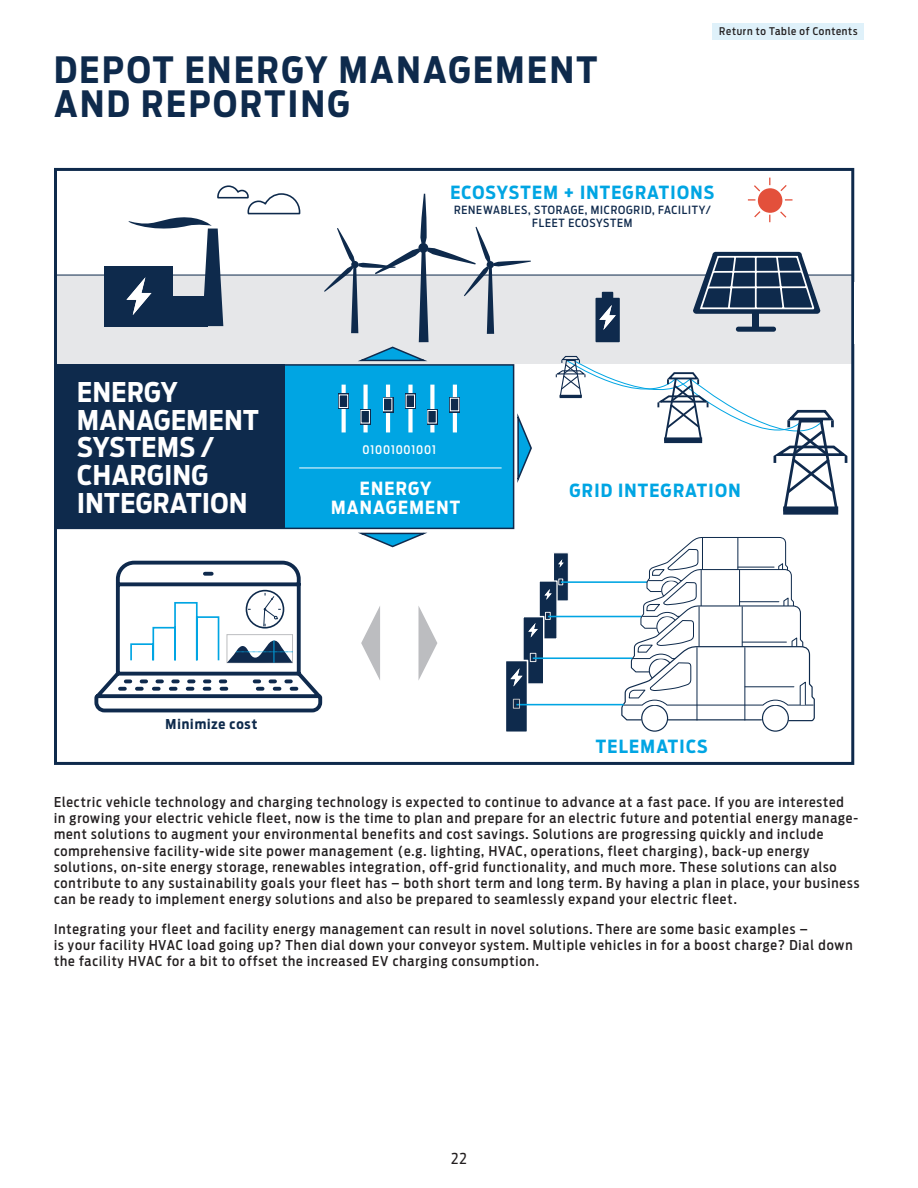
<style>
.page{position:relative;width:918px;height:1188px;background:#fff}
.page>*{position:absolute;margin:0;border:0;box-sizing:border-box;transform-origin:0 0}
.t1{font:700 36px/34.5px "Ford Antenna Cond";letter-spacing:.07em;color:#0e2a4c}
.t2{font:700 27px/27.8px "Ford Antenna Cond";letter-spacing:.02em;color:#fff}
.t3{font:700 18px "Ford Antenna Cond";letter-spacing:.07em;color:#00a5e3}
.t4{font:700 18px/19.4px "Ford Antenna Cond";letter-spacing:.07em;color:#fff;text-align:center}
.t5{font:15px "Ford Antenna Cond";color:#231f20}
.t6{font:500 13.5px/16px "Ford Antenna Cond";letter-spacing:.07em;color:#231f20}
.t7{font:700 13.5px "Ford Antenna Cond";letter-spacing:.07em;color:#0e2a4c}
.t8{font:500 11.7px "Ford Antenna Cond";letter-spacing:.07em;color:#fff}
.t9{font:500 11.25px/13.5px "Ford Antenna Cond";letter-spacing:.07em;color:#0f2a4d;text-align:center}
.t10{font:500 10.5px "Ford Antenna Cond";letter-spacing:.07em;color:#231f20}
</style>
<div class="page">
<div style="left:713px;top:23px;width:151px;height:16px;background:#dff1fa"></div>
<div style="left:55px;top:275px;width:797px;height:89px;background:#e6e7e9"></div>
<hr style="left:56px;top:275px;width:796px;height:1px;background:#0e2a4c">
<div style="left:54px;top:168px;width:800px;height:597px;border:3px solid #0e2a4c"></div>
<div style="left:55px;top:364px;width:459px;height:165px;background:#00a5e3;border:2px solid #0f2a4d"></div>
<div style="left:56px;top:364px;width:229px;height:164px;background:#0e2a4c"></div>
<div style="left:553px;top:552px;width:16px;height:49px;background:#0e2a4c;border:1px solid #fff"></div>
<div style="left:539px;top:580px;width:19px;height:60px;background:#0e2a4c;border:1px solid #fff"></div>
<div style="left:522px;top:616px;width:22px;height:69px;background:#0e2a4c;border:1px solid #fff"></div>
<div style="left:505px;top:660px;width:23px;height:73px;background:#0e2a4c;border:2px solid #fff"></div>
<svg style="left:559px;top:579px;width:4px;height:6px"></svg>
<div style="left:545px;top:612px;width:5px;height:8px;border:1px solid #e6e7e9"></div>
<hr style="left:548px;top:616px;width:94px;height:1px;background:#00a5e3">
<hr style="left:561px;top:581px;width:87px;height:2px;background:#00a5e3">
<div style="left:530px;top:653px;width:6px;height:9px;border:1px solid #e6e7e9"></div>
<svg style="left:642px;top:705px;width:26px;height:26px"></svg>
<div style="left:641px;top:705px;width:27px;height:27px;border:1px solid #0e2a4c;border-radius:50%"></div>
<div style="left:762px;top:705px;width:27px;height:27px;border:1px solid #0e2a4c;border-radius:50%"></div>
<svg style="left:621px;top:537px;width:194px;height:185px"></svg>
<hr style="left:516px;top:704px;width:108px;height:1px;background:#00a5e3">
<hr style="left:533px;top:657px;width:99px;height:2px;background:#00a5e3">
<div style="left:513px;top:699px;width:7px;height:10px;border:1px solid #bcbdc0"></div>
<svg style="left:510px;top:668px;width:12px;height:18px"></svg>
<svg style="left:528px;top:623px;width:10px;height:14px"></svg>
<svg style="left:545px;top:589px;width:7px;height:11px"></svg>
<svg style="left:558px;top:559px;width:6px;height:8px"></svg>
<svg style="left:517px;top:415px;width:15px;height:68px"></svg>
<svg style="left:358px;top:532px;width:68px;height:16px"></svg>
<svg style="left:361px;top:606px;width:19px;height:74px"></svg>
<svg style="left:418px;top:606px;width:19px;height:74px"></svg>
<svg style="left:324px;top:194px;width:207px;height:168px"></svg>
<div style="left:752px;top:310px;width:7px;height:18px;background:#0e2a4c"></div>
<svg style="left:693px;top:252px;width:127px;height:62px"></svg>
<div style="left:736px;top:327px;width:40px;height:5px;background:#0e2a4c;border-radius:3px"></div>
<svg style="left:747px;top:177px;width:46px;height:46px"></svg>
<div style="left:105px;top:266px;width:68px;height:60px;background:#0e2a4c"></div>
<svg style="left:94px;top:560px;width:229px;height:153px"></svg>
<svg style="left:556px;top:355px;width:295px;height:160px"></svg>
<div style="left:408px;top:385px;width:5px;height:47px;background:#fff"></div>
<div style="left:430px;top:385px;width:5px;height:47px;background:#fff"></div>
<hr style="left:453px;top:385px;width:4px;height:47px;background:#fff">
<div style="left:406px;top:394px;width:10px;height:15px;background:#1c3656"></div>
<div style="left:427px;top:409px;width:10px;height:16px;background:#0e2a4c"></div>
<svg style="left:450px;top:397px;width:10px;height:15px"></svg>
<div style="left:406px;top:394px;width:9px;height:14px;background:#0e2a4c;border:1px solid #fff"></div>
<div style="left:427px;top:410px;width:10px;height:14px;background:#0e2a4c;border:1px solid #fff"></div>
<div style="left:450px;top:398px;width:9px;height:13px;background:#0e2a4c;border:1px solid #fff"></div>
<svg style="left:342px;top:385px;width:4px;height:47px"></svg>
<div style="left:363px;top:385px;width:5px;height:47px;background:#fff"></div>
<hr style="left:386px;top:385px;width:4px;height:47px;background:#fff">
<svg style="left:339px;top:394px;width:10px;height:15px"></svg>
<div style="left:361px;top:409px;width:10px;height:16px;background:#0e2a4c"></div>
<svg style="left:383px;top:397px;width:10px;height:15px"></svg>
<div style="left:339px;top:394px;width:9px;height:14px;background:#0e2a4c;border:1px solid #fff"></div>
<div style="left:361px;top:410px;width:9px;height:14px;background:#0e2a4c;border:1px solid #fff"></div>
<div style="left:383px;top:398px;width:9px;height:13px;background:#0e2a4c;border:1px solid #fff"></div>
<hr style="left:299px;top:468px;width:203px;height:1px;background:#fff">
<svg style="left:126px;top:185px;width:175px;height:141px"></svg>
<div style="left:596px;top:298px;width:24px;height:44px;background:#0f2a4d;border:2px solid #0e2a4c"></div>
<div style="left:602px;top:292px;width:11px;height:7px;background:#0e2a4c"></div>
<svg style="left:599px;top:305px;width:17px;height:25px"></svg>
<h3 class="t1" style="left:54px;top:48px;width:545px">DEPOT ENERGY MANAGEMENT<br>AND REPORTING</h3>
<p class="t10" style="left:719px;top:22px;width:140px">Return to Table of Contents</p>
<h2 class="t2" style="left:77px;top:375px;width:183px">ENERGY<br>MANAGEMENT<br>SYSTEMS /<br>CHARGING<br>INTEGRATION</h2>
<h3 class="t3" style="left:450px;top:177px;width:265px">ECOSYSTEM + INTEGRATIONS</h3>
<p class="t9" style="left:454px;top:201px;width:258px">RENEWABLES, STORAGE, MICROGRID, FACILITY/<br>FLEET ECOSYSTEM</p>
<p class="t8" style="left:363px;top:440px;width:75px">01001001001</p>
<h3 class="t4" style="left:331px;top:476px;width:131px">ENERGY<br>MANAGEMENT</h3>
<h3 class="t3" style="left:570px;top:475px;width:172px">GRID INTEGRATION</h3>
<p class="t7" style="left:166px;top:712px;width:93px">Minimize cost</p>
<h3 class="t3" style="left:596px;top:730px;width:113px">TELEMATICS</h3>
<p class="t6" style="left:54px;top:793px;width:791px">Electric vehicle technology and charging technology is expected to continue to advance at a fast pace. If you are interested</p>
<p class="t6" style="left:54px;top:825px;width:807px">ment solutions to augment your environmental benefits and cost savings. Solutions are progressing quickly and include comprehensive facility-wide site power management (e.g. lighting, HVAC, operations, fleet charging), back-up energy solutions, on-site energy storage, renewables integration, off-grid functionality, and much more. These solutions can also contribute to any sustainability goals your fleet has – both short term and long term. By having a plan in place, your business can be ready to implement energy solutions and also be prepared to seamlessly expand your electric fleet.</p>
<p class="t6" style="left:54px;top:919px;width:800px">Integrating your fleet and facility energy management can result in novel solutions. There are some basic examples –<br>is your facility HVAC load going up? Then dial down your conveyor system. Multiple vehicles in for a boost charge? Dial down the facility HVAC for a bit to offset the increased EV charging consumption.</p>
<p class="t6" style="left:54px;top:809px;width:806px">in growing your electric vehicle fleet, now is the time to plan and prepare for an electric future and potential energy manage-</p>
<p class="t5" style="left:451px;top:1146px;width:17px">22</p>
</div>
